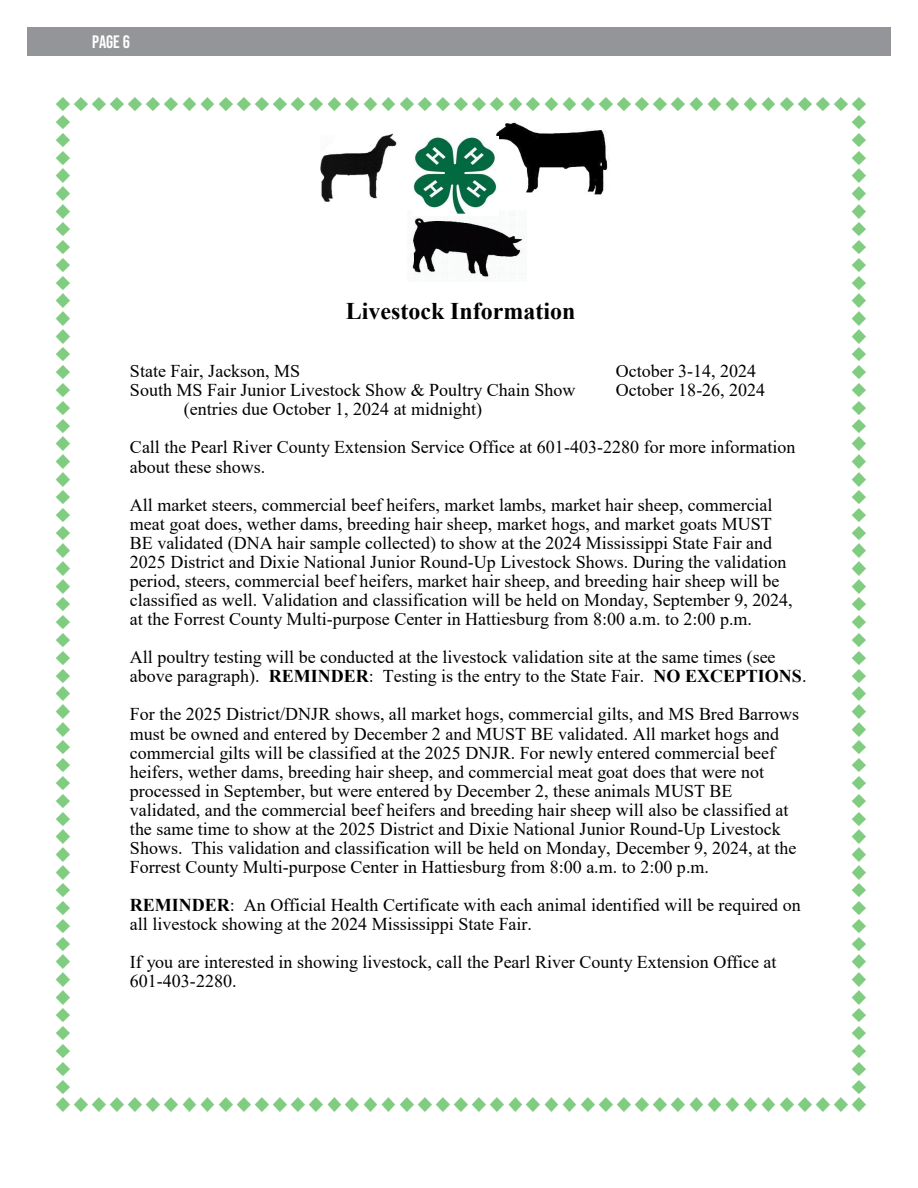
<style>
.page{position:relative;width:918px;height:1188px;background:#fff}
.page>*{position:absolute;margin:0;border:0;box-sizing:border-box;transform-origin:0 0}
.t1{font:700 24px "Times New Roman";color:#000}
.t2{font:18px/19px "Times New Roman";color:#000}
.t3{font:18px "Bebas Neue";color:#fff}
.s1{font-weight:700}
</style>
<div class="page">
<div style="left:27px;top:27px;width:864px;height:28px;background:#939598"></div>
<img style="left:55px;top:97px;width:811px;height:14px">
<img style="left:55px;top:115px;width:15px;height:997px">
<img style="left:851px;top:115px;width:15px;height:979px">
<img style="left:73px;top:1097px;width:793px;height:15px">
<img style="left:496px;top:122px;width:112px;height:73px">
<img style="left:320px;top:133px;width:77px;height:69px">
<img style="left:412px;top:218px;width:111px;height:59px">
<img style="left:414px;top:136px;width:84px;height:78px">
<p class="t3" style="left:92px;top:31px;width:39px">Page 6</p>
<h1 class="t1" style="left:346px;top:298px;width:231px">Livestock Information</h1>
<p class="t2" style="left:130px;top:362px;width:172px">State Fair, Jackson, MS</p>
<p class="t2" style="left:616px;top:362px;width:142px">October 3-14, 2024</p>
<p class="t2" style="left:130px;top:381px;width:447px">South MS Fair Junior Livestock Show &amp; Poultry Chain Show</p>
<p class="t2" style="left:616px;top:381px;width:151px">October 18-26, 2024</p>
<p class="t2" style="left:130px;top:390px;width:667px;line-height:38.1px;text-indent:54px">(entries due October 1, 2024 at midnight)<br>Call the Pearl River County Extension Service Office at 601-403-2280 for more information</p>
<p class="t2" style="left:130px;top:447px;width:644px;line-height:38.1px">about these shows.<br>All market steers, commercial beef heifers, market lambs, market hair sheep, commercial</p>
<p class="t2" style="left:130px;top:514px;width:664px">meat goat does, wether dams, breeding hair sheep, market hogs, and market goats MUST BE validated (DNA hair sample collected) to show at the 2024 Mississippi State Fair and 2025 District and Dixie National Junior Round-Up Livestock Shows. During the validation period, steers, commercial beef heifers, market hair sheep, and breeding hair sheep will be classified as well. Validation and classification will be held on Monday, September 9, 2024, at the Forrest County Multi-purpose Center in Hattiesburg from 8:00 a.m. to 2:00 p.m.</p>
<p class="t2" style="left:130px;top:648px;width:678px">All poultry testing will be conducted at the livestock validation site at the same times (see above paragraph). <span class="s1">REMINDER</span>: Testing is the entry to the State Fair. <span class="s1">NO EXCEPTIONS</span>.</p>
<p class="t2" style="left:130px;top:705px;width:671px">For the 2025 District/DNJR shows, all market hogs, commercial gilts, and MS Bred Barrows must be owned and entered by December 2 and MUST BE validated. All market hogs and commercial gilts will be classified at the 2025 DNJR. For newly entered commercial beef heifers, wether dams, breeding hair sheep, and commercial meat goat does that were not processed in September, but were entered by December 2, these animals MUST BE validated, and the commercial beef heifers and breeding hair sheep will also be classified at the same time to show at the 2025 District and Dixie National Junior Round-Up Livestock Shows. This validation and classification will be held on Monday, December 9, 2024, at the Forrest County Multi-purpose Center in Hattiesburg from 8:00 a.m. to 2:00 p.m.</p>
<p class="t2" style="left:130px;top:895px;width:672px"><span class="s1">REMINDER</span>: An Official Health Certificate with each animal identified will be required on all livestock showing at the 2024 Mississippi State Fair.</p>
<p class="t2" style="left:130px;top:953px;width:648px">If you are interested in showing livestock, call the Pearl River County Extension Office at<br>601-403-2280.</p>
</div>
